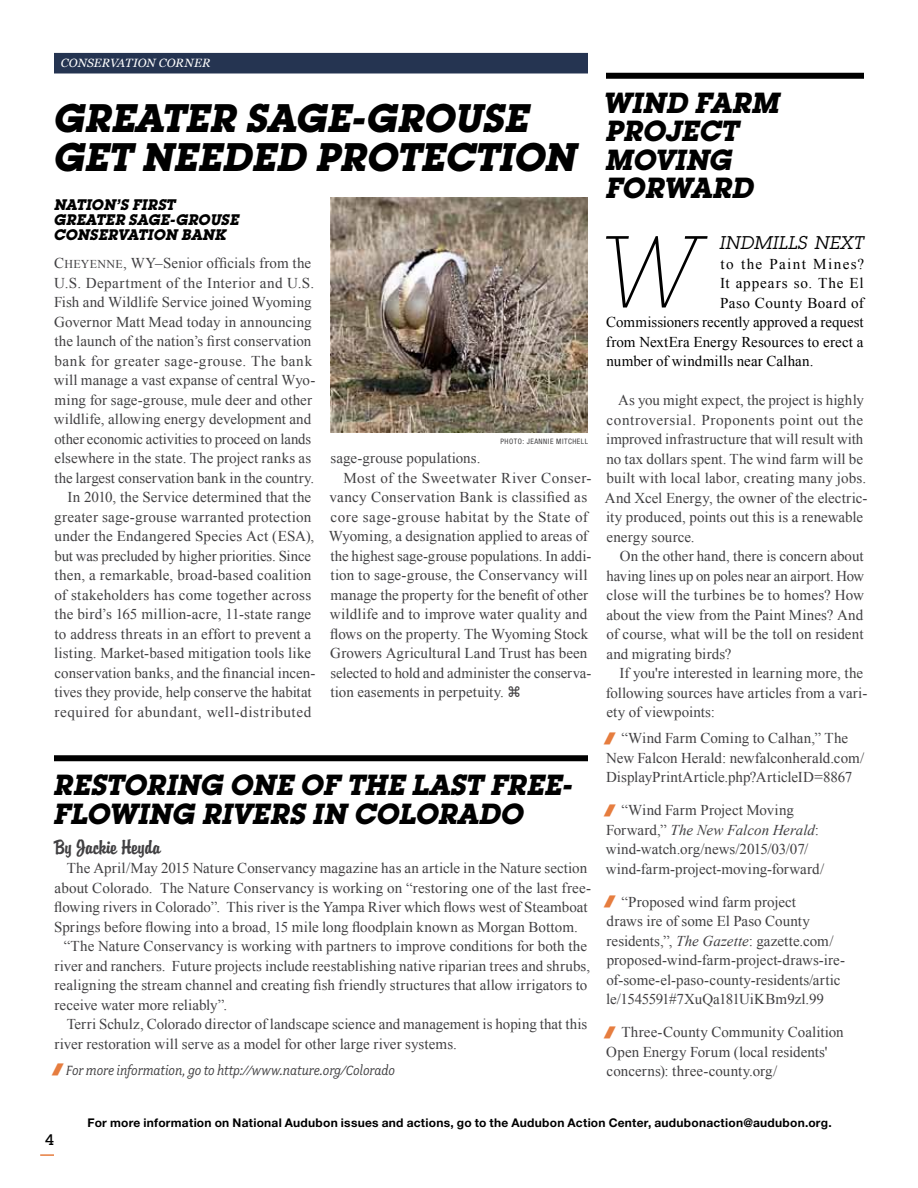
<style>
.page{position:relative;width:918px;height:1188px;background:#fff}
.page>*{position:absolute;margin:0;border:0;box-sizing:border-box;transform-origin:0 0}
.t1{font:italic 200 99.9px "Lubalin Graph Std";color:#000}
.t2{font:italic 700 39px/39px "Lubalin Graph Std";color:#000}
.t3{font:italic 700 28.5px/28.5px "Lubalin Graph Std";color:#000}
.t4{font:18px "Brody";letter-spacing:-.005em;color:#414042}
.t5{font:italic 18px "Lubalin Graph Std";letter-spacing:.025em;color:#000}
.t6{font:15px/19.5px "Times New Roman";letter-spacing:.005em;color:#414042}
.t7{font:15px "Times New Roman";letter-spacing:.01em;color:#000}
.t8{font:15px "Times New Roman";letter-spacing:.03em;color:#414042}
.t9{font:italic 15px "Fairplex Narrow";letter-spacing:-.005em;color:#414042}
.t10{font:italic 700 15px/15px "Lubalin Graph Std";letter-spacing:.005em;color:#000}
.t11{font:15px "Times New Roman";letter-spacing:.06em;color:#000}
.t12{font:15px "Times New Roman";letter-spacing:.03em;color:#000}
.t13{font:15px "Times New Roman";letter-spacing:.095em;color:#000}
.t14{font:500 15px "Lubalin Graph Std";color:#000}
.t15{font:700 12px "Helvetica Neue LT Std";letter-spacing:.02em;color:#000}
.t16{font:italic 12px "Georgia";letter-spacing:.015em;color:#fff}
.t17{font:condensed 7.5px "Helvetica Neue LT Std";letter-spacing:.07em;color:#414042}
.s1{font-family:"Times New Roman PSMT SC800"}
.s2{font-family:"Times New Roman PSMT SC800";font-size:12px}
.s3{font-style:italic}
</style>
<div class="page">
<svg style="left:40px;top:1154px;width:14px;height:2px"></svg>
<div style="left:54px;top:53px;width:534px;height:20px;background:#253451"></div>
<img style="left:330px;top:197px;width:258px;height:235px">
<div style="left:606px;top:73px;width:258px;height:6px;background:#000"></div>
<div style="left:54px;top:755px;width:534px;height:6px;background:#000"></div>
<p class="t16" style="left:61px;top:56px;width:151px">CONSERVA TION CORNER</p>
<h2 class="t2" style="left:54px;top:98px;width:525px">GREATER SAGE-GROUSE<br>GET NEEDED PROTECTION</h2>
<p class="t10" style="left:54px;top:197px;width:187px">NATION’S FIRST<br>GREATER SAGE-GROUSE<br>CONSERVATION BANK</p>
<p class="t6" style="left:54px;top:253px;width:263px;text-align:right"><span class="s1">C</span><span class="s2">HEYENNE</span>, <span class="s1">WY</span>–Senior officials from the U.S. Department of the Interior and U.S.<br>Fish and Wildlife Service joined Wyoming Governor Matt Mead today in announcing the launch of the nation’s first conservation bank for greater sage-grouse. The bank will manage a vast expanse of central Wyo&shy;ming for sage-grouse, mule deer and other wildlife, allowing energy development and other economic activities to proceed on lands elsewhere in the state. The project ranks as the largest conservation bank in the country.<br>In 2010, the Service determined that the greater sage-grouse warranted protection under the Endangered Species Act (ESA), but was precluded by higher priorities. Since then, a remarkable, broad-based coalition of stakeholders has come together across the bird’s 165 million-acre, 11-state range to address threats in an effort to prevent a listing. Market-based mitigation tools like conservation banks, and the financial incen&shy;tives they provide, help conserve the habitat required for abundant, well-distributed</p>
<p class="t17" style="left:500px;top:437px;width:89px">PHOTO: JEANNIE MITCHELL</p>
<p class="t6" style="left:331px;top:448px;width:151px">sage-grouse populations.</p>
<p class="t8" style="left:344px;top:468px;width:249px">Most of the Sweetwater River Conser-</p>
<p class="t6" style="left:330px;top:487px;width:259px">vancy Conservation Bank is classified as</p>
<p class="t8" style="left:331px;top:507px;width:259px">core sage-grouse habitat by the State of</p>
<p class="t6" style="left:329px;top:526px;width:260px">Wyoming, a designation applied to areas of</p>
<p class="t6" style="left:330px;top:546px;width:262px">the highest sage-grouse populations. In addi-</p>
<p class="t6" style="left:330px;top:565px;width:259px">tion to sage-grouse, the Conservancy will</p>
<p class="t6" style="left:331px;top:585px;width:259px">manage the property for the benefit of other</p>
<p class="t6" style="left:330px;top:604px;width:259px">wildlife and to improve water quality and</p>
<p class="t6" style="left:330px;top:624px;width:260px">flows on the property. The Wyoming Stock</p>
<p class="t6" style="left:330px;top:643px;width:259px">Growers Agricultural Land Trust has been</p>
<p class="t6" style="left:331px;top:663px;width:262px">selected to hold and administer the conserva-</p>
<p class="t6" style="left:330px;top:682px;width:175px">tion easements in perpetuity.</p>
<h3 class="t3" style="left:54px;top:770px;width:520px">RESTORING ONE OF THE LAST FREE-<br>FLOWING RIVERS IN COLORADO</h3>
<p class="t4" style="left:54px;top:836px;width:108px">By Jackie Heyda</p>
<p class="t6" style="left:67px;top:858px;width:522px">The April/May 2015 Nature Conservancy magazine has an article in the Nature section</p>
<p class="t6" style="left:55px;top:878px;width:538px">about Colorado. The Nature Conservancy is working on “restoring one of the last free-</p>
<p class="t6" style="left:54px;top:897px;width:535px">flowing rivers in Colorado”. This river is the Yampa River which flows west of Steamboat</p>
<p class="t6" style="left:54px;top:917px;width:525px">Springs before flowing into a broad, 15 mile long floodplain known as Morgan Bottom.</p>
<p class="t6" style="left:64px;top:936px;width:525px">“The Nature Conservancy is working with partners to improve conditions for both the</p>
<p class="t6" style="left:55px;top:956px;width:537px">river and ranchers. Future projects include reestablishing native riparian trees and shrubs,</p>
<p class="t6" style="left:55px;top:975px;width:534px">realigning the stream channel and creating fish friendly structures that allow irrigators to</p>
<p class="t6" style="left:55px;top:995px;width:174px">receive water more reliably”.</p>
<p class="t6" style="left:67px;top:1014px;width:522px">Terri Schulz, Colorado director of landscape science and management is hoping that this</p>
<p class="t6" style="left:55px;top:1034px;width:404px">river restoration will serve as a model for other large river systems.</p>
<p class="t9" style="left:66px;top:1062px;width:331px">For more information, go to http://www.nature.org/Colorado</p>
<h3 class="t3" style="left:604px;top:88px;width:178px">WIND FARM<br>PROJECT<br>MOVING<br>FORWARD</h3>
<h1 class="t1" style="left:601px;top:216px;width:101px">W</h1>
<p class="t5" style="left:719px;top:231px;width:145px">INDMILLS NEXT</p>
<p class="t13" style="left:721px;top:253px;width:145px">to the Paint Mines?</p>
<p class="t11" style="left:720px;top:273px;width:145px">It appears so. The El</p>
<p class="t12" style="left:720px;top:292px;width:145px">Paso County Board of</p>
<p class="t7" style="left:606px;top:312px;width:259px">Commissioners recently approved a request</p>
<p class="t7" style="left:606px;top:331px;width:259px">from NextEra Energy Resources to erect a</p>
<p class="t7" style="left:607px;top:351px;width:208px">number of windmills near Calhan.</p>
<p class="t6" style="left:605px;top:390px;width:264px;text-indent:14px">As you might expect, the project is highly controversial. Proponents point out the improved infrastructure that will result with no tax dollars spent. The wind farm will be built with local labor, creating many jobs.<br>And Xcel Energy, the owner of the electric&shy;ity produced, points out this is a renewable energy source.</p>
<p class="t6" style="left:606px;top:546px;width:259px;text-align:justify;text-indent:13px">On the other hand, there is concern about having lines up on poles near an airport. How close will the turbines be to homes? How about the view from the Paint Mines? And of course, what will be the toll on resident and migrating birds?</p>
<p class="t6" style="left:606px;top:663px;width:263px;text-indent:14px">If you're interested in learning more, the following sources have articles from a vari&shy;ety of viewpoints:</p>
<p class="t6" style="left:606px;top:728px;width:260px;text-indent:15px">“Wind Farm Coming to Calhan,” The<br>New Falcon Herald: newfalconherald.com/<br>DisplayPrintArticle.php?ArticleID=8867</p>
<p class="t6" style="left:606px;top:800px;width:220px;text-indent:16px">“Wind Farm Project Moving Forward,” <span class="s3">The New Falcon Herald</span>: wind-watch.org/news/2015/03/07/ wind-farm-project-moving-forward/</p>
<p class="t6" style="left:606px;top:892px;width:241px;text-indent:15px">“Proposed wind farm project<br>draws ire of some El Paso County residents,”, <span class="s3">The Gazette</span>: gazette.com/ proposed-wind-farm-project-draws-ire&shy;of-some-el-paso-county-residents/artic le/1545591#7XuQa181UiKBm9zl.99</p>
<p class="t6" style="left:606px;top:1022px;width:239px;text-indent:15px">Three-County Community Coalition<br>Open Energy Forum (local residents' concerns): three-county.org/</p>
<p class="t14" style="left:45px;top:1130px;width:10px">4</p>
<p class="t15" style="left:88px;top:1115px;width:746px">For more information on National Audubon issues and actions, go to the Audubon Action Center, audubonaction@audubon.org.</p>
</div>
